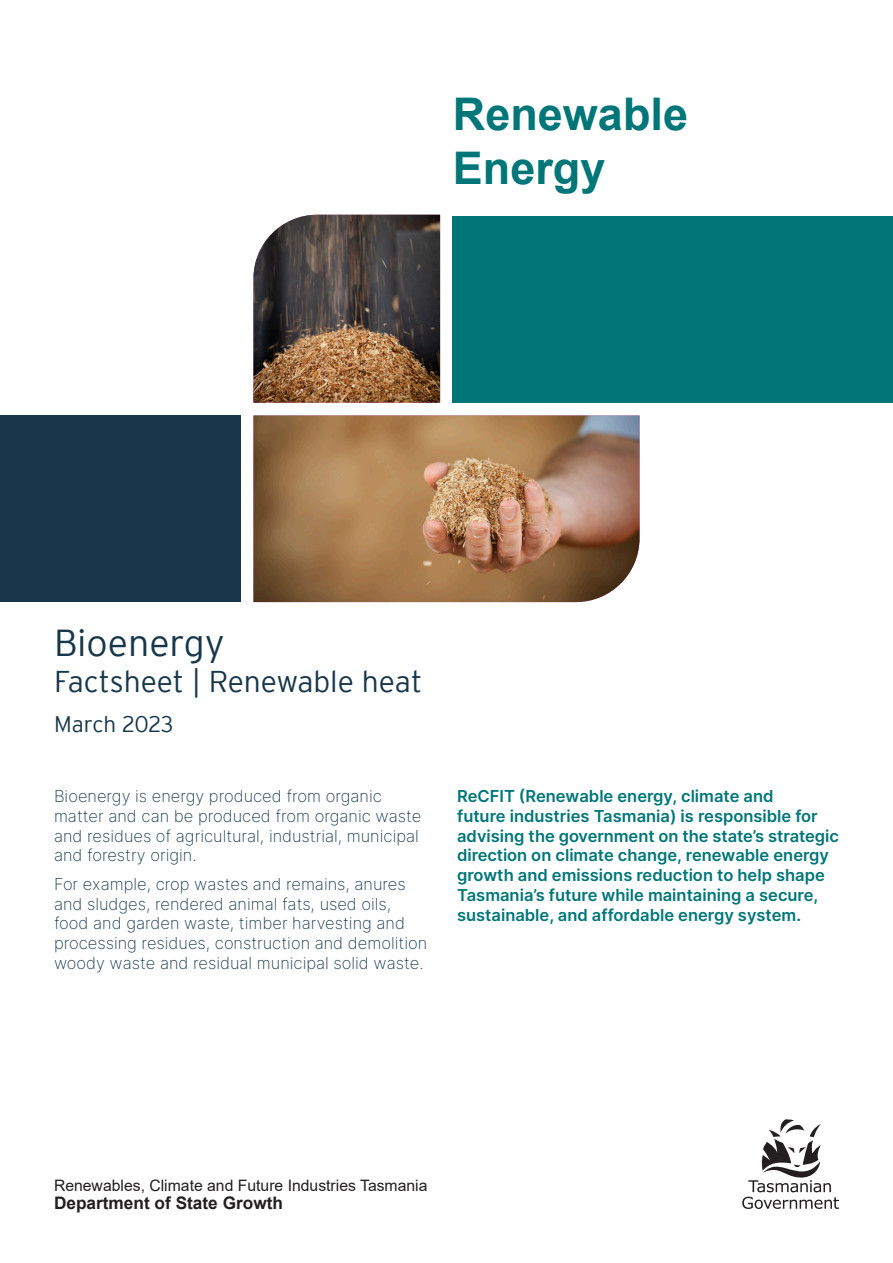
<style>
.page{position:relative;width:893px;height:1263px;background:#fff}
.page>*{position:absolute;margin:0;border:0;box-sizing:border-box;transform-origin:0 0}
.t1{font:700 45px "Arial";color:#017679}
.t2{font:300 37.5px "Interstate";color:#18374b}
.t3{font:300 30px "Interstate";color:#18374b}
.t4{font:300 22.5px "Interstate";letter-spacing:-.02em;color:#18374b}
.t5{font:700 17.25px "Arial";color:#231f20}
.Body_Text{font:200 16.5px/19.8px "Inter";color:#18374b}
.Break_Out{font:600 16.5px/19.8px "Inter";color:#017679}
.t6{font:15.75px "Arial";color:#231f20}
</style>
<div class="page">
<svg style="left:742px;top:1119px;width:97px;height:90px"></svg>
<img style="left:253px;top:415px;width:386px;height:187px">
<div style="left:0;top:415px;width:241px;height:187px;background:#18374b"></div>
<div style="left:453px;top:216px;width:440px;height:187px;background:#017679"></div>
<img style="left:253px;top:215px;width:187px;height:188px">
<p class="t1" style="left:453px;top:83px;width:237px">Renewable</p>
<p class="t1" style="left:453px;top:137px;width:154px">Energy</p>
<p class="t2" style="left:54px;top:622px;width:172px">Bioenergy</p>
<p class="t3" style="left:54px;top:665px;width:370px">Factsheet | Renewable heat</p>
<p class="t4" style="left:54px;top:711px;width:121px">March 2023</p>
<p class="Body_Text" style="left:54px;top:786px;width:369px">Bioenergy is energy produced from organic matter and can be produced from organic waste and residues of agricultural, industrial, municipal and forestry origin.</p>
<p class="Body_Text" style="left:54px;top:873px;width:375px">For example, crop wastes and remains, anures and sludges, rendered animal fats, used oils, food and garden waste, timber harvesting and processing residues, construction and demolition woody waste and residual municipal solid waste.</p>
<p class="Break_Out" style="left:457px;top:786px;width:383px">ReCFIT (Renewable energy, climate and<br>future industries Tasmania) is responsible for advising the government on the state’s strategic direction on climate change, renewable energy growth and emissions reduction to help shape Tasmania’s future while maintaining a secure, sustainable, and affordable energy system.</p>
<p class="t6" style="left:54px;top:1175px;width:375px">Renewables, Climate and Future Industries Tasmania</p>
<p class="t5" style="left:54px;top:1190px;width:231px">Department of State Growth</p>
</div>
